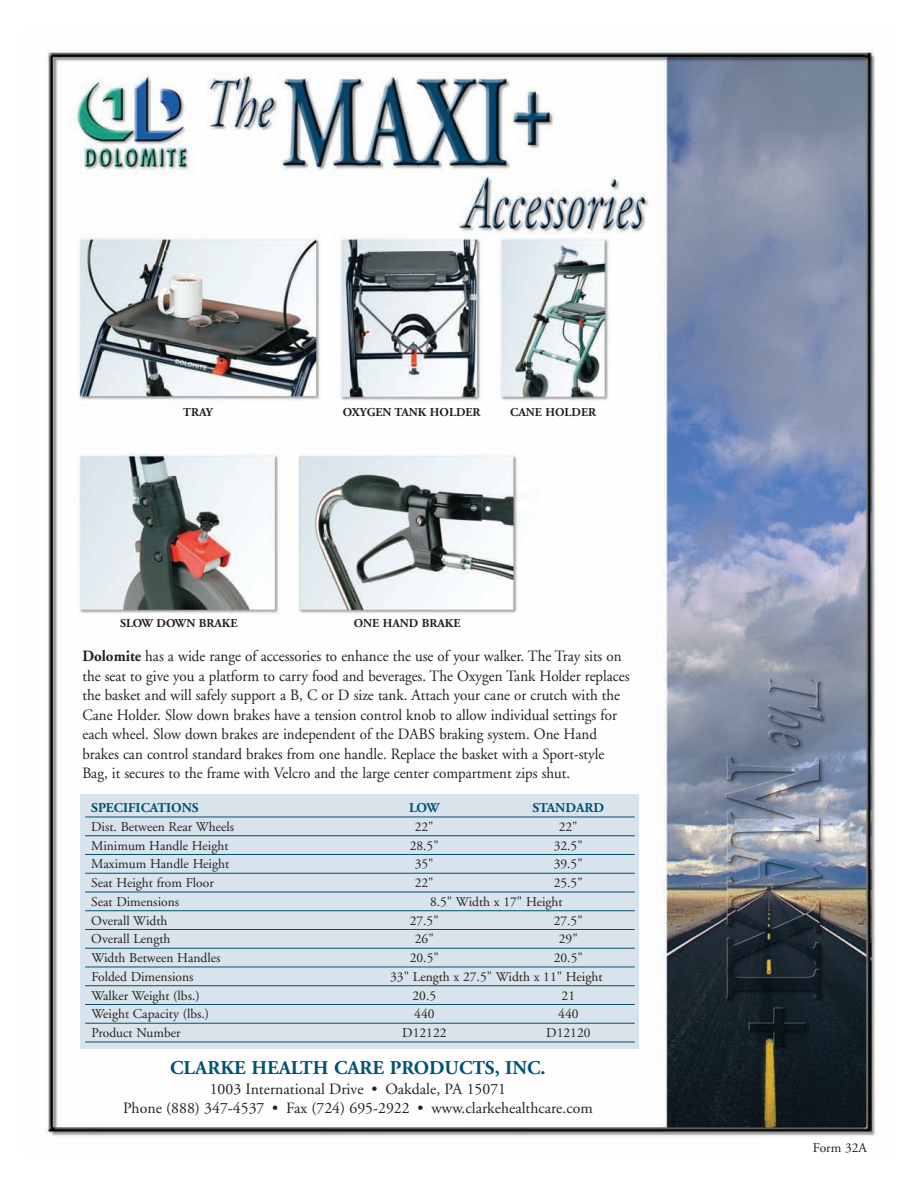
<style>
.page{position:relative;width:918px;height:1188px;background:#fff}
.page>*{position:absolute;margin:0;border:0;box-sizing:border-box;transform-origin:0 0}
.t1{font:700 19.5px "Adobe Garamond";color:#005273}
.t2{font:15.75px/19.5px "Adobe Garamond";color:#231f20;scale:.95 1}
.t3{font:15.75px/19.5px "Adobe Garamond";color:#231f20;text-align:center}
.t4{font:13.5px "Adobe Garamond";color:#231f20}
.t5{font:700 13.5px "Adobe Garamond";color:#005273}
.t6{font:700 12px "Adobe Garamond";color:#231f20}
.s1{font-weight:700}
</style>
<div class="page">
<img style="left:45px;top:49px;width:831px;height:1088px">
<div style="left:81px;top:794px;width:558px;height:254px;background:#d8e3ec"></div>
<hr style="left:85px;top:817px;width:550px;height:1px;background:#005273">
<hr style="left:85px;top:835px;width:550px;height:1px;background:#005273">
<hr style="left:85px;top:854px;width:550px;height:1px;background:#005273">
<hr style="left:85px;top:873px;width:550px;height:1px;background:#005273">
<hr style="left:85px;top:892px;width:550px;height:1px;background:#005273">
<hr style="left:85px;top:910px;width:550px;height:1px;background:#005273">
<hr style="left:85px;top:929px;width:550px;height:1px;background:#005273">
<hr style="left:85px;top:948px;width:550px;height:1px;background:#005273">
<hr style="left:85px;top:967px;width:550px;height:1px;background:#005273">
<hr style="left:85px;top:985px;width:550px;height:1px;background:#005273">
<hr style="left:85px;top:1004px;width:550px;height:1px;background:#005273">
<hr style="left:85px;top:1023px;width:550px;height:1px;background:#005273">
<hr style="left:85px;top:1042px;width:550px;height:1px;background:#005273">
<p class="t6" style="left:183px;top:407px;width:31px">TRAY</p>
<p class="t6" style="left:343px;top:407px;width:139px">OXYGEN TANK HOLDER</p>
<p class="t6" style="left:510px;top:407px;width:88px">CANE HOLDER</p>
<p class="t6" style="left:120px;top:619px;width:119px">SLOW DOWN BRAKE</p>
<p class="t6" style="left:354px;top:619px;width:108px">ONE HAND BRAKE</p>
<p class="t2" style="left:82px;top:648px;width:578px"><span class="s1">Dolomite</span> has a wide range of accessories to enhance the use of your walker. The Tray sits on the seat to give you a platform to carry food and beverages. The Oxygen Tank Holder replaces the basket and will safely support a B, C or D size tank. Attach your cane or crutch with the Cane Holder. Slow down brakes have a tension control knob to allow individual settings for each wheel. Slow down brakes are independent of the DABS braking system. One Hand brakes can control standard brakes from one handle. Replace the basket with a Sport-style Bag, it secures to the frame with Velcro and the large center compartment zips shut.</p>
<p class="t5" style="left:91px;top:803px;width:109px">SPECIFICATIONS</p>
<p class="t5" style="left:409px;top:803px;width:32px">LOW</p>
<p class="t5" style="left:532px;top:803px;width:73px">STANDARD</p>
<p class="t4" style="left:91px;top:821px;width:144px">Dist. Between Rear Wheels</p>
<p class="t4" style="left:415px;top:821px;width:20px">22"</p>
<p class="t4" style="left:559px;top:821px;width:20px">22"</p>
<p class="t4" style="left:91px;top:840px;width:139px">Minimum Handle Height</p>
<p class="t4" style="left:410px;top:840px;width:31px">28.5"</p>
<p class="t4" style="left:554px;top:840px;width:31px">32.5"</p>
<p class="t4" style="left:91px;top:859px;width:139px">Maximum Handle Height</p>
<p class="t4" style="left:415px;top:859px;width:20px">35"</p>
<p class="t4" style="left:554px;top:859px;width:31px">39.5"</p>
<p class="t4" style="left:91px;top:878px;width:124px">Seat Height from Floor</p>
<p class="t4" style="left:415px;top:878px;width:20px">22"</p>
<p class="t4" style="left:554px;top:878px;width:31px">25.5"</p>
<p class="t4" style="left:91px;top:896px;width:89px">Seat Dimensions</p>
<p class="t4" style="left:430px;top:896px;width:134px">8.5" Width x 17" Height</p>
<p class="t4" style="left:91px;top:915px;width:78px">Overall Width</p>
<p class="t4" style="left:410px;top:915px;width:31px">27.5"</p>
<p class="t4" style="left:554px;top:915px;width:31px">27.5"</p>
<p class="t4" style="left:91px;top:934px;width:81px">Overall Length</p>
<p class="t4" style="left:415px;top:934px;width:20px">26"</p>
<p class="t4" style="left:559px;top:934px;width:20px">29"</p>
<p class="t4" style="left:91px;top:953px;width:131px">Width Between Handles</p>
<p class="t4" style="left:410px;top:953px;width:31px">20.5"</p>
<p class="t4" style="left:554px;top:953px;width:31px">20.5"</p>
<p class="t4" style="left:91px;top:971px;width:104px">Folded Dimensions</p>
<p class="t4" style="left:390px;top:971px;width:214px">33" Length x 27.5" Width x 11" Height</p>
<p class="t4" style="left:91px;top:990px;width:110px">Walker Weight (lbs.)</p>
<p class="t4" style="left:413px;top:990px;width:25px">20.5</p>
<p class="t4" style="left:562px;top:990px;width:15px">21</p>
<p class="t4" style="left:91px;top:1009px;width:119px">Weight Capacity (lbs.)</p>
<p class="t4" style="left:414px;top:1009px;width:22px">440</p>
<p class="t4" style="left:558px;top:1009px;width:22px">440</p>
<p class="t4" style="left:91px;top:1028px;width:91px">Product Number</p>
<p class="t4" style="left:402px;top:1028px;width:46px">D12122</p>
<p class="t4" style="left:546px;top:1028px;width:46px">D12120</p>
<p class="t1" style="left:170px;top:1060px;width:377px">CLARKE HEALTH CARE PRODUCTS, INC.</p>
<p class="t3" style="left:123px;top:1080px;width:471px">1003 International Drive • Oakdale, PA 15071<br>Phone (888) 347-4537 • Fax (724) 695-2922 • www.clarkehealthcare.com</p>
<p class="t4" style="left:813px;top:1142px;width:56px">Form 32A</p>
</div>
